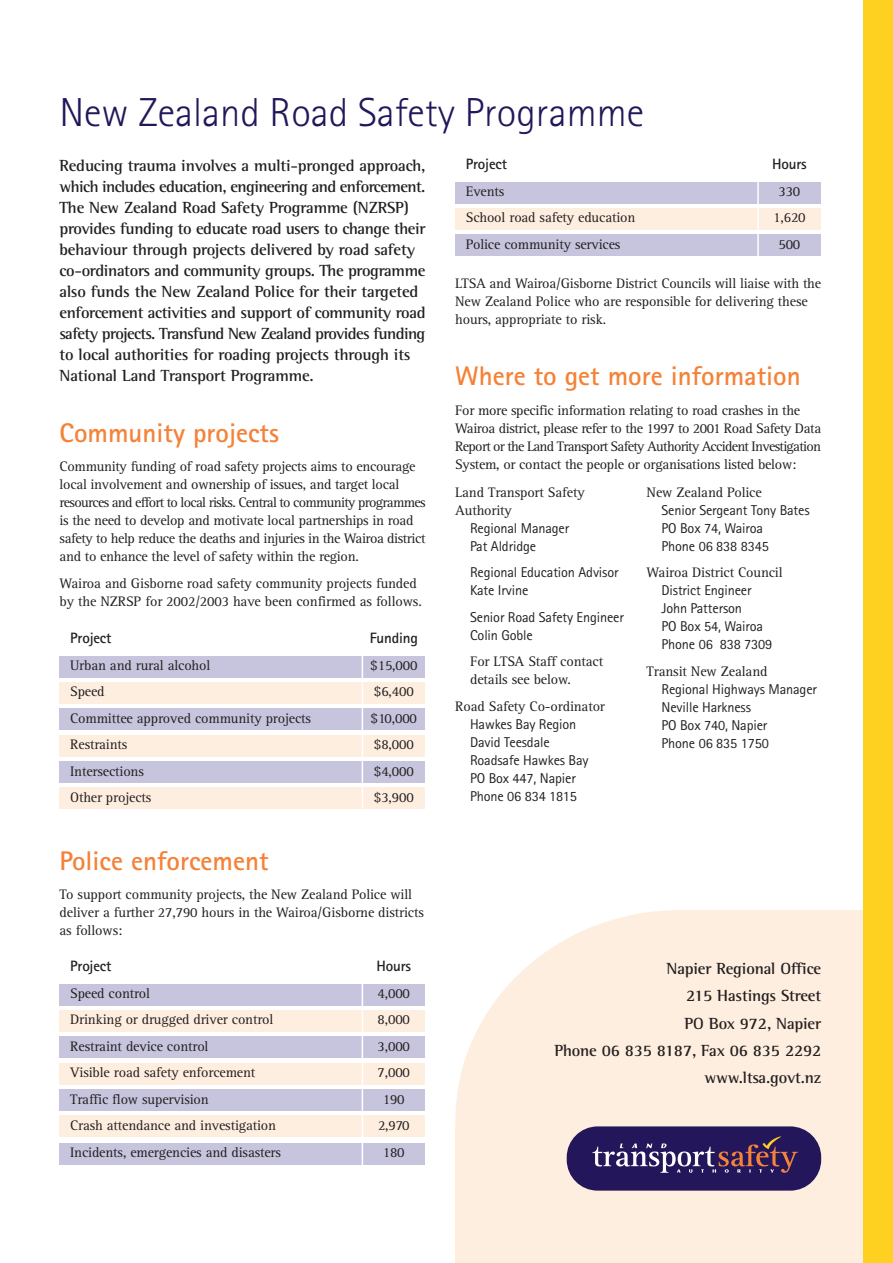
<style>
.page{position:relative;width:893px;height:1263px;background:#fff}
.page>*{position:absolute;margin:0;border:0;box-sizing:border-box;transform-origin:0 0}
.t1{font:300 40.5px "Rotis Sans Serif";color:#24165a}
.t2{font:700 27px "Rotis Sans Serif";color:#f48238}
.t3{font:700 16.5px/21px "Rotis Semi Serif";letter-spacing:-.02em;color:#231f20;text-align:right}
.t4{font:700 15px "Rotis Sans Serif";letter-spacing:-.01em;color:#231f20}
.t5{font:14.25px/18px "Rotis Serif";letter-spacing:-.01em;color:#231f20}
.t6{font:14.25px/18px "Rotis Sans Serif";letter-spacing:-.01em;color:#231f20}
.t7{font:14.25px/18px "Rotis Serif";letter-spacing:-.03em;color:#231f20}
</style>
<div class="page">
<div style="left:60px;top:787px;width:365px;height:22px;background:#feeedf"></div>
<div style="left:60px;top:761px;width:365px;height:21px;background:#c7c4de"></div>
<div style="left:60px;top:735px;width:365px;height:21px;background:#feeedf"></div>
<div style="left:60px;top:708px;width:365px;height:22px;background:#c7c4de"></div>
<div style="left:60px;top:682px;width:365px;height:22px;background:#feeedf"></div>
<div style="left:60px;top:656px;width:365px;height:21px;background:#c7c4de"></div>
<hr style="left:361px;top:647px;width:2px;height:168px;background:#fff">
<div style="left:60px;top:1143px;width:365px;height:21px;background:#c7c4de"></div>
<div style="left:60px;top:1115px;width:365px;height:22px;background:#feeedf"></div>
<div style="left:60px;top:1089px;width:365px;height:21px;background:#c7c4de"></div>
<div style="left:60px;top:1063px;width:365px;height:21px;background:#feeedf"></div>
<div style="left:60px;top:1036px;width:365px;height:22px;background:#c7c4de"></div>
<div style="left:60px;top:1010px;width:365px;height:22px;background:#feeedf"></div>
<div style="left:60px;top:984px;width:365px;height:21px;background:#c7c4de"></div>
<hr style="left:361px;top:975px;width:2px;height:195px;background:#fff">
<div style="left:455px;top:235px;width:365px;height:21px;background:#c7c4de"></div>
<div style="left:455px;top:209px;width:365px;height:21px;background:#feeedf"></div>
<div style="left:455px;top:182px;width:365px;height:21px;background:#c7c4de"></div>
<hr style="left:757px;top:173px;width:1px;height:88px;background:#fff">
<svg style="left:455px;top:910px;width:408px;height:217px;fill:#feeedf"></svg>
<div style="left:455px;top:1127px;width:437px;height:136px;background:#feeedf"></div>
<div style="left:863px;top:0;width:29px;height:1263px;background:#fed020"></div>
<div style="left:566px;top:1126px;width:255px;height:65px;background:#24165a;border-radius:31px"></div>
<svg style="left:592px;top:1136px;width:206px;height:37px"></svg>
<h1 class="t1" style="left:60px;top:98px;width:586px">New Zealand Road Safety Programme</h1>
<p class="t3" style="left:60px;top:156px;width:367px;text-align:left">Reducing trauma involves a multi-pronged approach, which includes education, engineering and enforcement.<br>The New Zealand Road Safety Programme (NZRSP) provides funding to educate road users to change their behaviour through projects delivered by road safety co-ordinators and community groups. The programme also funds the New Zealand Police for their targeted enforcement activities and support of community road safety projects. Transfund New Zealand provides funding to local authorities for roading projects through its National Land Transport Programme.</p>
<h2 class="t2" style="left:60px;top:423px;width:221px">Community projects</h2>
<p class="t5" style="left:60px;top:459px;width:367px">Community funding of road safety projects aims to encourage local involvement and ownership of issues, and target local resources and effort to local risks. Central to community programmes is the need to develop and motivate local partnerships in road safety to help reduce the deaths and injuries in the Wairoa district and to enhance the level of safety within the region.</p>
<p class="t5" style="left:60px;top:575px;width:364px">Wairoa and Gisborne road safety community projects funded by the NZRSP for 2002/2003 have been confirmed as follows.</p>
<p class="t4" style="left:466px;top:159px;width:43px">Project</p>
<p class="t4" style="left:772px;top:159px;width:36px">Hours</p>
<p class="t5" style="left:466px;top:184px;width:40px">Events</p>
<p class="t5" style="left:778px;top:184px;width:23px">330</p>
<p class="t5" style="left:466px;top:210px;width:171px">School road safety education</p>
<p class="t5" style="left:773px;top:210px;width:34px">1,620</p>
<p class="t5" style="left:466px;top:237px;width:156px">Police community services</p>
<p class="t5" style="left:778px;top:237px;width:23px">500</p>
<p class="t5" style="left:455px;top:275px;width:367px">LTSA and Wairoa/Gisborne District Councils will liaise with the<br>New Zealand Police who are responsible for delivering these hours, appropriate to risk.</p>
<h2 class="t2" style="left:455px;top:367px;width:347px">Where to get more information</h2>
<p class="t7" style="left:455px;top:402px;width:367px">For more specific information relating to road crashes in the Wairoa district, please refer to the 1997 to 2001 Road Safety Data Report or the Land Transport Safety Authority Accident Investigation System, or contact the people or organisations listed below:</p>
<p class="t5" style="left:455px;top:484px;width:131px">Land Transport Safety<br>Authority</p>
<p class="t6" style="left:470px;top:521px;width:101px">Regional Manager<br>Pat Aldridge</p>
<p class="t6" style="left:470px;top:565px;width:150px">Regional Education Advisor<br>Kate Irvine</p>
<p class="t6" style="left:470px;top:610px;width:155px">Senior Road Safety Engineer<br>Colin Goble</p>
<p class="t5" style="left:470px;top:654px;width:135px">For LTSA Staff contact details see below.</p>
<p class="t5" style="left:455px;top:698px;width:151px">Road Safety Co-ordinator</p>
<p class="t6" style="left:470px;top:717px;width:120px">Hawkes Bay Region<br>David Teesdale<br>Roadsafe Hawkes Bay<br>PO Box 447, Napier<br>Phone 06 834 1815</p>
<p class="t5" style="left:646px;top:484px;width:117px">New Zealand Police</p>
<p class="t6" style="left:661px;top:503px;width:150px">Senior Sergeant Tony Bates<br>PO Box 74, Wairoa<br>Phone 06 838 8345</p>
<p class="t5" style="left:646px;top:565px;width:137px">Wairoa District Council</p>
<p class="t6" style="left:661px;top:583px;width:112px">District Engineer<br>John Patterson<br>PO Box 54, Wairoa<br>Phone 06 838 7309</p>
<p class="t5" style="left:646px;top:663px;width:122px">Transit New Zealand</p>
<p class="t6" style="left:661px;top:682px;width:157px">Regional Highways Manager<br>Neville Harkness<br>PO Box 740, Napier<br>Phone 06 835 1750</p>
<p class="t4" style="left:70px;top:633px;width:43px">Project</p>
<p class="t4" style="left:370px;top:633px;width:50px">Funding</p>
<p class="t5" style="left:70px;top:657px;width:142px">Urban and rural alcohol</p>
<p class="t5" style="left:370px;top:657px;width:49px">$15,000</p>
<p class="t5" style="left:70px;top:684px;width:36px">Speed</p>
<p class="t5" style="left:374px;top:684px;width:41px">$6,400</p>
<p class="t5" style="left:70px;top:710px;width:242px">Committee approved community projects</p>
<p class="t5" style="left:370px;top:710px;width:48px">$10,000</p>
<p class="t5" style="left:70px;top:737px;width:59px">Restraints</p>
<p class="t5" style="left:374px;top:737px;width:41px">$8,000</p>
<p class="t5" style="left:70px;top:763px;width:75px">Intersections</p>
<p class="t5" style="left:374px;top:763px;width:41px">$4,000</p>
<p class="t5" style="left:70px;top:790px;width:83px">Other projects</p>
<p class="t5" style="left:374px;top:790px;width:41px">$3,900</p>
<h2 class="t2" style="left:60px;top:851px;width:210px">Police enforcement</h2>
<p class="t5" style="left:60px;top:887px;width:366px">To support community projects, the New Zealand Police will deliver a further 27,790 hours in the Wairoa/Gisborne districts as follows:</p>
<p class="t4" style="left:70px;top:961px;width:43px">Project</p>
<p class="t4" style="left:376px;top:961px;width:36px">Hours</p>
<p class="t5" style="left:70px;top:985px;width:81px">Speed control</p>
<p class="t5" style="left:377px;top:985px;width:34px">4,000</p>
<p class="t5" style="left:70px;top:1012px;width:205px">Drinking or drugged driver control</p>
<p class="t5" style="left:377px;top:1012px;width:34px">8,000</p>
<p class="t5" style="left:70px;top:1038px;width:140px">Restraint device control</p>
<p class="t5" style="left:377px;top:1038px;width:34px">3,000</p>
<p class="t5" style="left:70px;top:1065px;width:187px">Visible road safety enforcement</p>
<p class="t5" style="left:377px;top:1065px;width:34px">7,000</p>
<p class="t5" style="left:70px;top:1091px;width:140px">Traffic flow supervision</p>
<p class="t5" style="left:383px;top:1091px;width:23px">190</p>
<p class="t5" style="left:70px;top:1118px;width:207px">Crash attendance and investigation</p>
<p class="t5" style="left:378px;top:1118px;width:33px">2,970</p>
<p class="t5" style="left:70px;top:1144px;width:212px">Incidents, emergencies and disasters</p>
<p class="t5" style="left:383px;top:1144px;width:23px">180</p>
<p class="t3" style="left:554px;top:956px;width:268px;line-height:27.3px">Napier Regional Office<br>215 Hastings Street<br>PO Box 972, Napier<br>Phone 06 835 8187, Fax 06 835 2292 www.ltsa.govt.nz</p>
</div>
